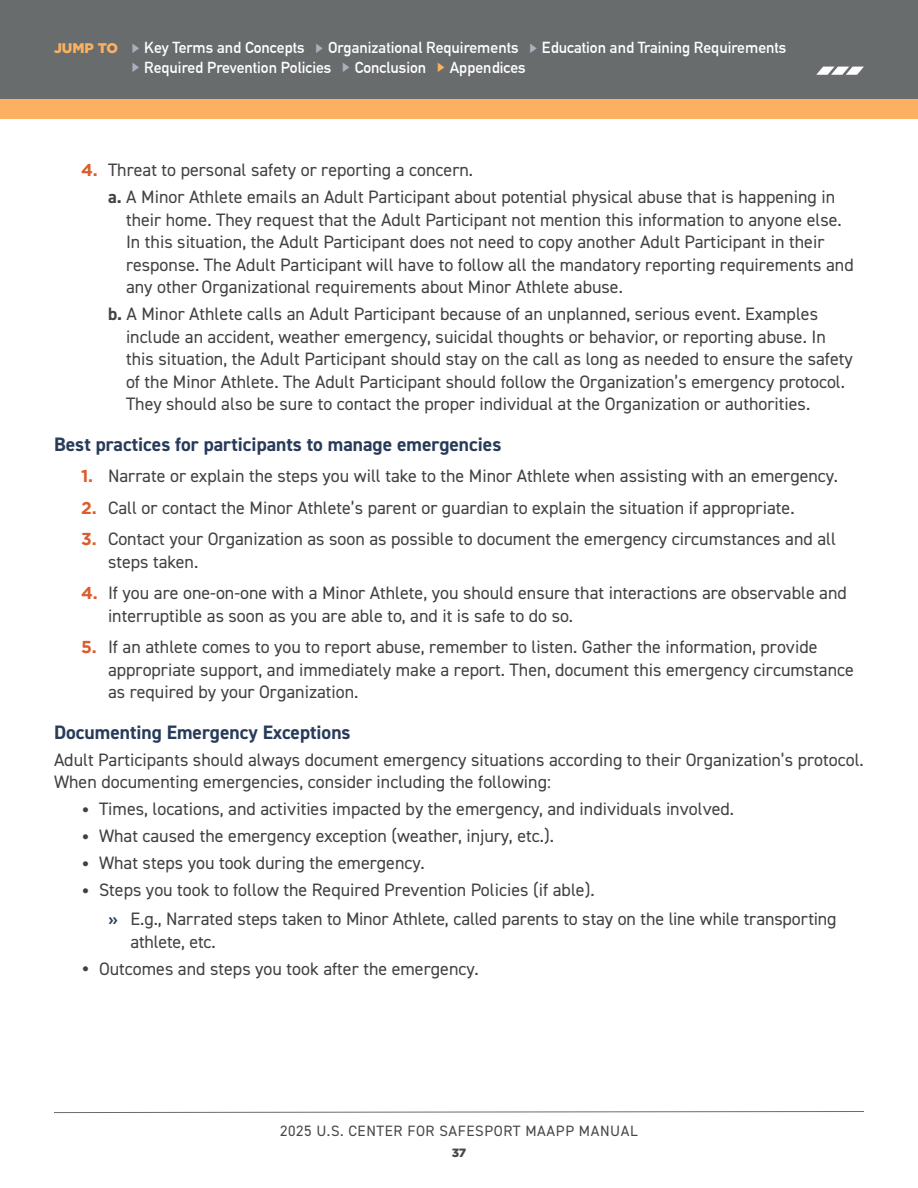
<style>
.page{position:relative;width:918px;height:1188px;background:#fff}
.page>*{position:absolute;margin:0;border:0;box-sizing:border-box;transform-origin:0 0}
.body_copy__p{font:700 19.5px "DIN2014";color:#283b5a}
.body_copy__p-2{font:18px/22.5px "DIN2014";color:#414042}
.t1{font:700 15.6px "DIN Alternate";color:#fff}
.t2{font:15px "DIN2014";letter-spacing:.04em;color:#464746}
.t3{font:900 13.95px "Gotham";color:#fbb161}
.t4{font:900 12px "Gotham";color:#464746}
.s1{font-family:"Gotham";font-weight:700;font-size:17.25px;color:#db5c2c}
.s2{font-weight:700}
.s3{font-size:30px}
.s4{font-family:"Gotham";font-weight:500;font-size:16.5px;color:#283b5a}
</style>
<div class="page">
<svg style="left:54px;top:1111px;width:810px;height:2px;background:#b3b5b5"></svg>
<div style="left:0;top:99px;width:918px;height:20px;background:#fbb161"></div>
<div style="left:0;top:0;width:918px;height:99px;background:#696c6d"></div>
<svg style="left:816px;top:67px;width:48px;height:8px"></svg>
<p class="t3" style="left:54px;top:40px;width:66px">JUMP TO</p>
<p class="t1" style="left:144px;top:36px;width:162px">Key Terms and Concepts</p>
<p class="t1" style="left:328px;top:36px;width:192px">Organizational Requirements</p>
<p class="t1" style="left:542px;top:36px;width:246px">Education and Training Requirements</p>
<p class="t1" style="left:144px;top:56px;width:189px">Required Prevention Policies</p>
<p class="t1" style="left:355px;top:56px;width:73px">Conclusion</p>
<p class="t1" style="left:450px;top:56px;width:77px">Appendices</p>
<p class="body_copy__p-2" style="left:81px;top:158px;width:394px"><span class="s1">4.</span> Threat to personal safety or reporting a concern.</p>
<p class="body_copy__p-2" style="left:126px;top:185px;width:729px;text-indent:-18px"><span class="s2">a.</span> A Minor Athlete emails an Adult Participant about potential physical abuse that is happening in their home. They request that the Adult Participant not mention this information to anyone else.<br>In this situation, the Adult Participant does not need to copy another Adult Participant in their response. The Adult Participant will have to follow all the mandatory reporting requirements and any other Organizational requirements about Minor Athlete abuse.</p>
<p class="body_copy__p-2" style="left:126px;top:302px;width:728px;text-indent:-18px"><span class="s2">b.</span> A Minor Athlete calls an Adult Participant because of an unplanned, serious event. Examples include an accident, weather emergency, suicidal thoughts or behavior, or reporting abuse. In this situation, the Adult Participant should stay on the call as long as needed to ensure the safety of the Minor Athlete. The Adult Participant should follow the Organization’s emergency protocol.<br>They should also be sure to contact the proper individual at the Organization or authorities.</p>
<p class="body_copy__p" style="left:54px;top:431px;width:449px">Best practices for participants to manage emergencies</p>
<p class="body_copy__p-2" style="left:81px;top:464px;width:759px"><span class="s1">1.</span> Narrate or explain the steps you will take to the Minor Athlete when assisting with an emergency.</p>
<p class="body_copy__p-2" style="left:81px;top:496px;width:715px"><span class="s1">2.</span> Call or contact the Minor Athlete’s parent or guardian to explain the situation if appropriate.</p>
<p class="body_copy__p-2" style="left:108px;top:527px;width:730px;text-indent:-27px"><span class="s1">3.</span> Contact your Organization as soon as possible to document the emergency circumstances and all steps taken.</p>
<p class="body_copy__p-2" style="left:108px;top:581px;width:740px;text-indent:-27px"><span class="s1">4.</span> If you are one-on-one with a Minor Athlete, you should ensure that interactions are observable and interruptible as soon as you are able to, and it is safe to do so.</p>
<p class="body_copy__p-2" style="left:108px;top:635px;width:748px;text-indent:-27px"><span class="s1">5.</span> If an athlete comes to you to report abuse, remember to listen. Gather the information, provide appropriate support, and immediately make a report. Then, document this emergency circumstance as required by your Organization.</p>
<p class="body_copy__p" style="left:54px;top:719px;width:298px">Documenting Emergency Exceptions</p>
<p class="body_copy__p-2" style="left:54px;top:748px;width:811px">Adult Participants should always document emergency situations according to their Organization’s protocol.<br>When documenting emergencies, consider including the following:</p>
<p class="body_copy__p-2" style="left:81px;top:797px;width:655px"><span class="s3">•</span> Times, locations, and activities impacted by the emergency, and individuals involved.</p>
<p class="body_copy__p-2" style="left:81px;top:824px;width:475px"><span class="s3">•</span> What caused the emergency exception (weather, injury, etc.).</p>
<p class="body_copy__p-2" style="left:81px;top:851px;width:345px"><span class="s3">•</span> What steps you took during the emergency.</p>
<p class="body_copy__p-2" style="left:81px;top:878px;width:515px"><span class="s3">•</span> Steps you took to follow the Required Prevention Policies (if able).</p>
<p class="body_copy__p-2" style="left:130px;top:907px;width:708px;text-indent:-22px"><span class="s4">»</span> E.g., Narrated steps taken to Minor Athlete, called parents to stay on the line while transporting athlete, etc.</p>
<p class="body_copy__p-2" style="left:81px;top:957px;width:399px"><span class="s3">•</span> Outcomes and steps you took after the emergency.</p>
<p class="t2" style="left:280px;top:1121px;width:359px">2025 U.S. CENTER FOR SAFESPORT MAAPP MANUAL</p>
<p class="t4" style="left:452px;top:1145px;width:16px">37</p>
</div>
